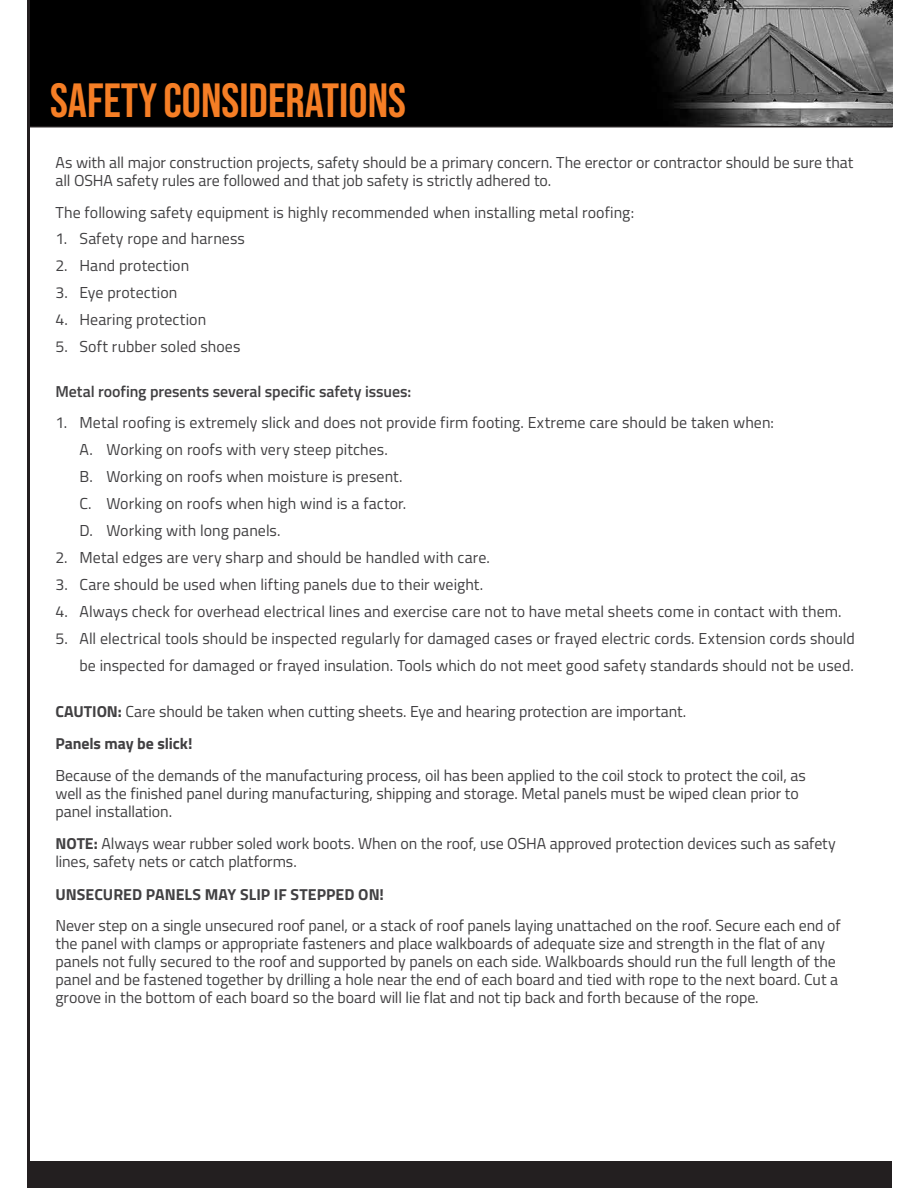
<style>
.page{position:relative;width:918px;height:1188px;background:#fff}
.page>*{position:absolute;margin:0;border:0;box-sizing:border-box;transform-origin:0 0}
.t1{font:700 48px "Bebas Neue Pro";color:#f57e25}
.t2{font:15.9px/18px "Titillium Web";color:#414042}
.t3{font:600 15.9px "Titillium Web";letter-spacing:-.005em;color:#414042}
.t4{font:700 15.9px "Titillium Web";color:#414042}
.s1{font-weight:700}
</style>
<div class="page">
<img style="left:30px;top:0;width:862px;height:126px">
<div style="left:28px;top:1161px;width:864px;height:27px;background:#231f20"></div>
<hr style="left:28px;top:126px;width:864px;height:1px;background:#231f20">
<hr style="left:27px;top:0;width:3px;height:1188px;background:#231f20">
<h1 class="t1" style="left:50px;top:73px;width:357px">SAFETY CONSIDERATIONS</h1>
<p class="t2" style="left:56px;top:153px;width:799px">As with all major construction projects, safety should be a primary concern. The erector or contractor should be sure that all OSHA safety rules are followed and that job safety is strictly adhered to.</p>
<p class="t2" style="left:56px;top:202px;width:580px">The following safety equipment is highly recommended when installing metal roofing:</p>
<p class="t2" style="left:56px;top:229px;width:191px">1. Safety rope and harness</p>
<p class="t2" style="left:56px;top:256px;width:135px">2. Hand protection</p>
<p class="t2" style="left:56px;top:283px;width:123px">3. Eye protection</p>
<p class="t2" style="left:56px;top:310px;width:152px">4. Hearing protection</p>
<p class="t2" style="left:56px;top:337px;width:186px">5. Soft rubber soled shoes</p>
<p class="t3" style="left:56px;top:379px;width:357px">Metal roofing presents several specific safety issues:</p>
<p class="t2" style="left:79px;top:409px;width:696px;line-height:26.8px;text-indent:-24px">1. Metal roofing is extremely slick and does not provide firm footing. Extreme care should be taken when:<br>A. Working on roofs with very steep pitches.<br>B. Working on roofs when moisture is present.<br>C. Working on roofs when high wind is a factor.<br>D. Working with long panels.</p>
<p class="t2" style="left:55px;top:548px;width:436px">2. Metal edges are very sharp and should be handled with care.</p>
<p class="t2" style="left:55px;top:575px;width:429px">3. Care should be used when lifting panels due to their weight.</p>
<p class="t2" style="left:55px;top:601px;width:788px">4. Always check for overhead electrical lines and exercise care not to have metal sheets come in contact with them.</p>
<p class="t2" style="left:55px;top:624px;width:801px;line-height:26.8px;text-align:right">5. All electrical tools should be inspected regularly for damaged cases or frayed electric cords. Extension cords should be inspected for damaged or frayed insulation. Tools which do not meet good safety standards should not be used.</p>
<p class="t2" style="left:55px;top:694px;width:632px;line-height:32.5px"><span class="s1">CAUTION:</span> Care should be taken when cutting sheets. Eye and hearing protection are important.<br><span class="s1">Panels may be slick!</span></p>
<p class="t2" style="left:55px;top:765px;width:752px">Because of the demands of the manufacturing process, oil has been applied to the coil stock to protect the coil, as well as the finished panel during manufacturing, shipping and storage. Metal panels must be wiped clean prior to panel installation.</p>
<p class="t2" style="left:55px;top:834px;width:782px"><span class="s1">NOTE:</span> Always wear rubber soled work boots. When on the roof, use OSHA approved protection devices such as safety lines, safety nets or catch platforms.</p>
<p class="t4" style="left:56px;top:882px;width:330px">UNSECURED PANELS MAY SLIP IF STEPPED ON!</p>
<p class="t2" style="left:55px;top:916px;width:787px">Never step on a single unsecured roof panel, or a stack of roof panels laying unattached on the roof. Secure each end of the panel with clamps or appropriate fasteners and place walkboards of adequate size and strength in the flat of any panels not fully secured to the roof and supported by panels on each side. Walkboards should run the full length of the panel and be fastened together by drilling a hole near the end of each board and tied with rope to the next board. Cut a groove in the bottom of each board so the board will lie flat and not tip back and forth because of the rope.</p>
</div>
